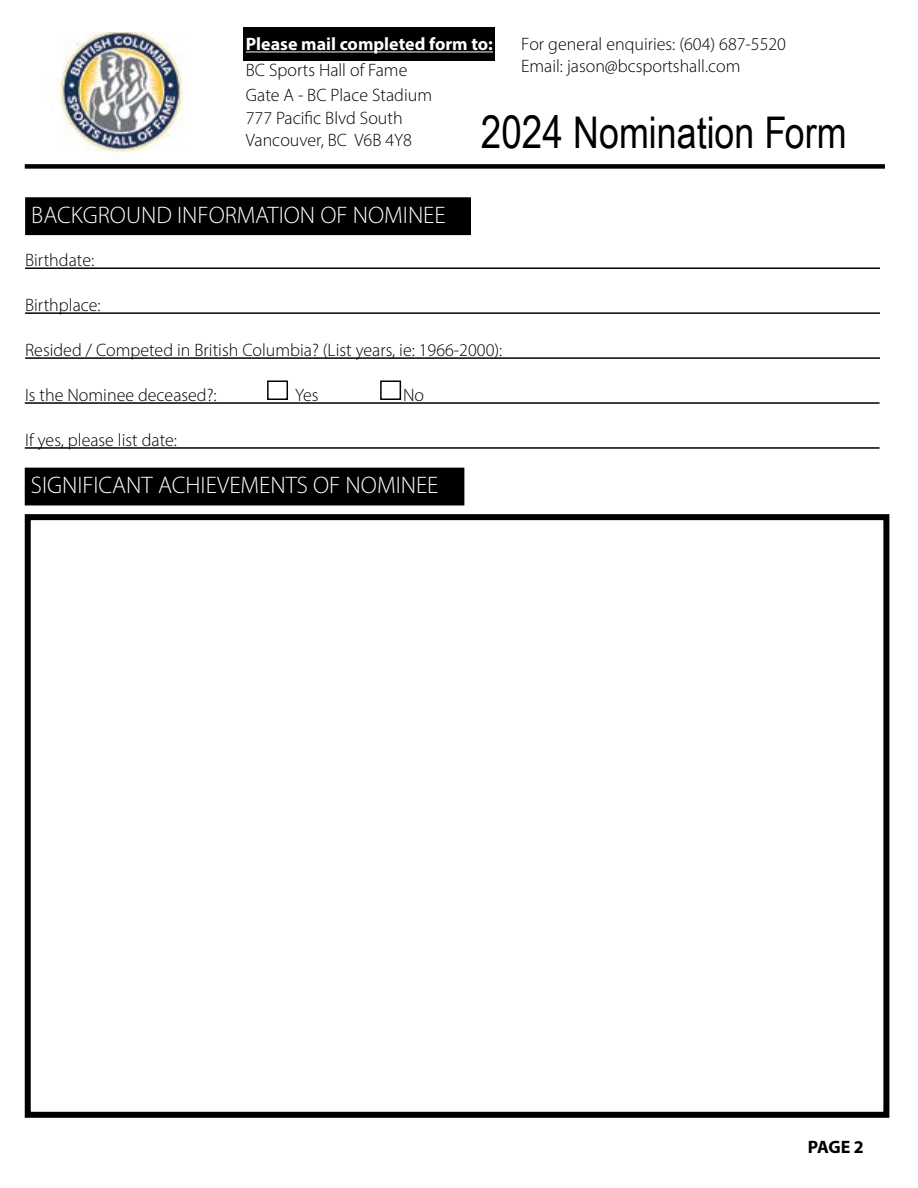
<style>
.page{position:relative;width:918px;height:1188px;background:#fff}
.page>*{position:absolute;margin:0;border:0;box-sizing:border-box;transform-origin:0 0}
.t1{font:43.65px "Arial Narrow";color:#000}
.t2{font:300 24px "Myriad Pro";color:#fff}
.t3{font:300 18px/25.5px "Myriad Pro";color:#000}
.t4{font:700 18px "Myriad Pro";color:#fff}
.t5{font:700 18px "Myriad Pro";color:#000}
.s1{font-size:45px}
</style>
<div class="page">
<div style="left:25px;top:164px;width:860px;height:5px;background:#000"></div>
<div style="left:25px;top:514px;width:864px;height:604px;border:6px solid #000"></div>
<div style="left:26px;top:198px;width:444px;height:36px;background:#000"></div>
<div style="left:25px;top:197px;width:446px;height:38px;border:2px solid #000"></div>
<div style="left:244px;top:28px;width:251px;height:33px;background:#000"></div>
<hr style="left:246px;top:52px;width:247px;height:1px;background:#fff">
<hr style="left:25px;top:312px;width:855px;height:2px;background:#000">
<hr style="left:25px;top:267px;width:855px;height:2px;background:#000">
<hr style="left:25px;top:357px;width:855px;height:2px;background:#000">
<hr style="left:25px;top:447px;width:855px;height:2px;background:#000">
<hr style="left:25px;top:402px;width:855px;height:2px;background:#000">
<div style="left:267px;top:380px;width:21px;height:20px;border:2px solid #000"></div>
<div style="left:380px;top:380px;width:21px;height:20px;border:2px solid #000"></div>
<div style="left:26px;top:468px;width:438px;height:37px;background:#000"></div>
<img style="left:59px;top:32px;width:125px;height:121px">
<p class="t3" style="left:521px;top:32px;width:267px;line-height:22.6px">For general enquiries: (604) 687-5520<br>Email: jason@bcsportshall.com</p>
<p class="t4" style="left:246px;top:32px;width:249px">Please mail completed form to:</p>
<p class="t3" style="left:246px;top:57px;width:188px">BC Sports Hall of Fame<br>Gate A - BC Place Stadium</p>
<p class="t3" style="left:246px;top:106px;width:168px;line-height:22.5px">777 Pacific Blvd South<br>Vancouver, BC V6B 4Y8</p>
<h1 class="t1" style="left:481px;top:107px;width:367px"><span class="s1">2024</span> Nomination Form</h1>
<h2 class="t2" style="left:31px;top:200px;width:416px">BACKGROUND INFORMATION OF NOMINEE</h2>
<h2 class="t2" style="left:32px;top:203px;width:376px">ACHIEVEMENTS OF NOMINEE (CO T’D)</h2>
<p class="t3" style="left:25px;top:247px;width:71px">Birthdate:</p>
<p class="t3" style="left:25px;top:292px;width:77px">Birthplace:</p>
<p class="t3" style="left:25px;top:337px;width:479px">Resided / Competed in British Columbia? (List years, ie: 1966-2000):</p>
<p class="t3" style="left:25px;top:382px;width:193px">Is the Nominee deceased?:</p>
<p class="t3" style="left:295px;top:382px;width:25px">Yes</p>
<p class="t3" style="left:403px;top:382px;width:23px">No</p>
<p class="t3" style="left:25px;top:427px;width:153px">If yes, please list date:</p>
<h2 class="t2" style="left:31px;top:471px;width:409px">SIGNIFICANT ACHIEVEMENTS OF NOMINEE</h2>
<p class="t5" style="left:808px;top:1135px;width:58px">PAGE 2</p>
</div>
